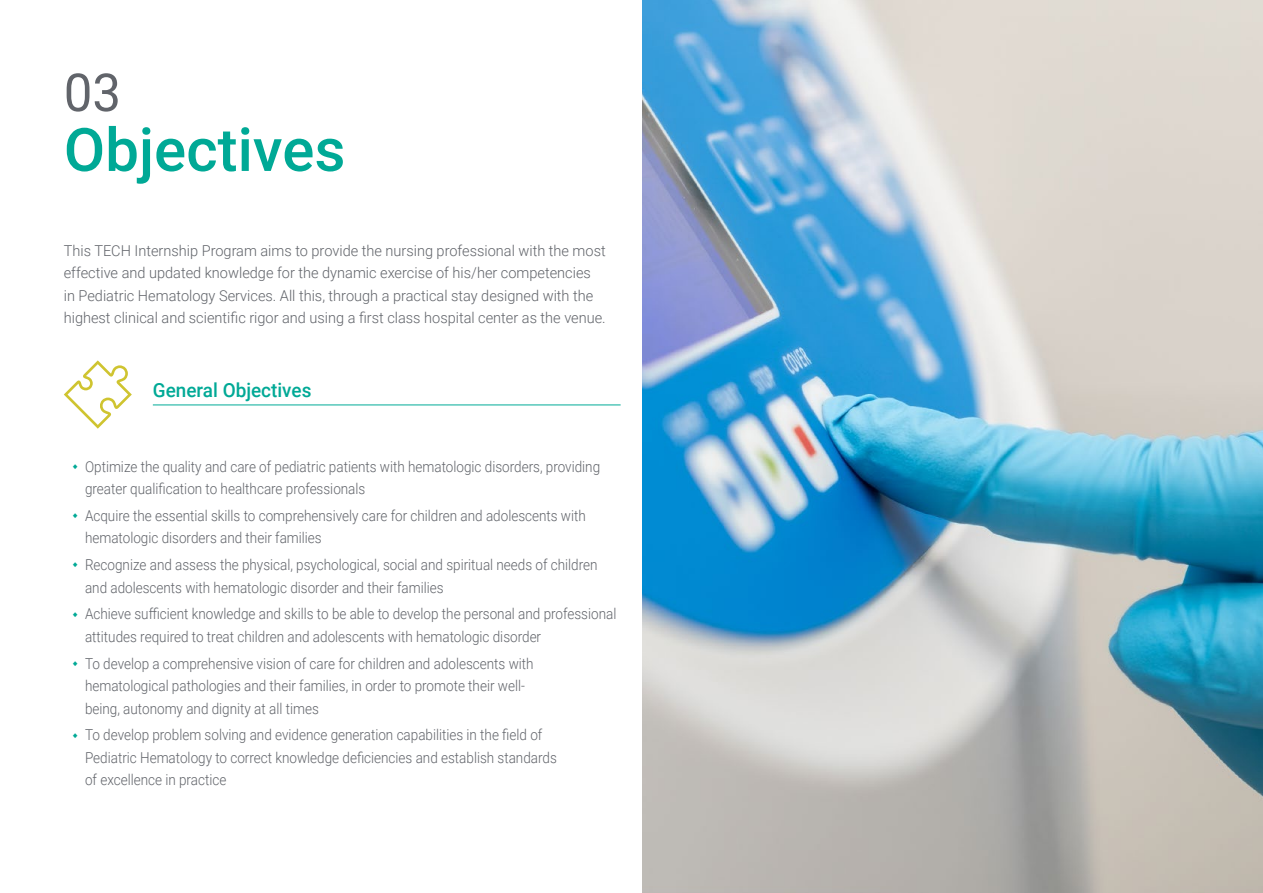
<style>
.page{position:relative;width:1263px;height:893px;background:#fff}
.page>*{position:absolute;margin:0;border:0;box-sizing:border-box;transform-origin:0 0}
.t1{font:500 60px "Roboto";color:#00a996}
.t2{font:52.5px "Roboto";color:#61646a}
.t3{font:500 19.5px "Roboto";color:#00a996}
.t4{font:300 15px/22.5px "Roboto";color:#61646a;scale:.9 1}
.t5{font:300 15px/22.5px "Roboto";color:#61646a}
</style>
<div class="page">
<img style="left:642px;top:0;width:621px;height:893px">
<hr style="left:153px;top:405px;width:468px;height:1px;background:#01ab98">
<svg style="left:64px;top:360px;width:68px;height:69px"></svg>
<h2 class="t2" style="left:64px;top:56px;width:59px">03</h2>
<h1 class="t1" style="left:64px;top:108px;width:283px">Objectives</h1>
<p class="t5" style="left:64px;top:239px;width:543px">This TECH Internship Program aims to provide the nursing professional with the most effective and updated knowledge for the dynamic exercise of his/her competencies in Pediatric Hematology Services. All this, through a practical stay designed with the highest clinical and scientific rigor and using a first class hospital center as the venue.</p>
<h3 class="t3" style="left:153px;top:376px;width:160px">General Objectives</h3>
<p class="t4" style="left:85px;top:454px;width:574px">Optimize the quality and care of pediatric patients with hematologic disorders, providing greater qualification to healthcare professionals</p>
<p class="t4" style="left:85px;top:504px;width:558px">Acquire the essential skills to comprehensively care for children and adolescents with hematologic disorders and their families</p>
<p class="t4" style="left:85px;top:553px;width:571px">Recognize and assess the physical, psychological, social and spiritual needs of children and adolescents with hematologic disorder and their families</p>
<p class="t4" style="left:85px;top:602px;width:592px">Achieve sufficient knowledge and skills to be able to develop the personal and professional attitudes required to treat children and adolescents with hematologic disorder</p>
<p class="t4" style="left:85px;top:651px;width:500px">To develop a comprehensive vision of care for children and adolescents with hematological pathologies and their families, in order to promote their well&shy;being, autonomy and dignity at all times</p>
<p class="t4" style="left:85px;top:723px;width:526px">To develop problem solving and evidence generation capabilities in the field of<br>Pediatric Hematology to correct knowledge deficiencies and establish standards of excellence in practice</p>
</div>
